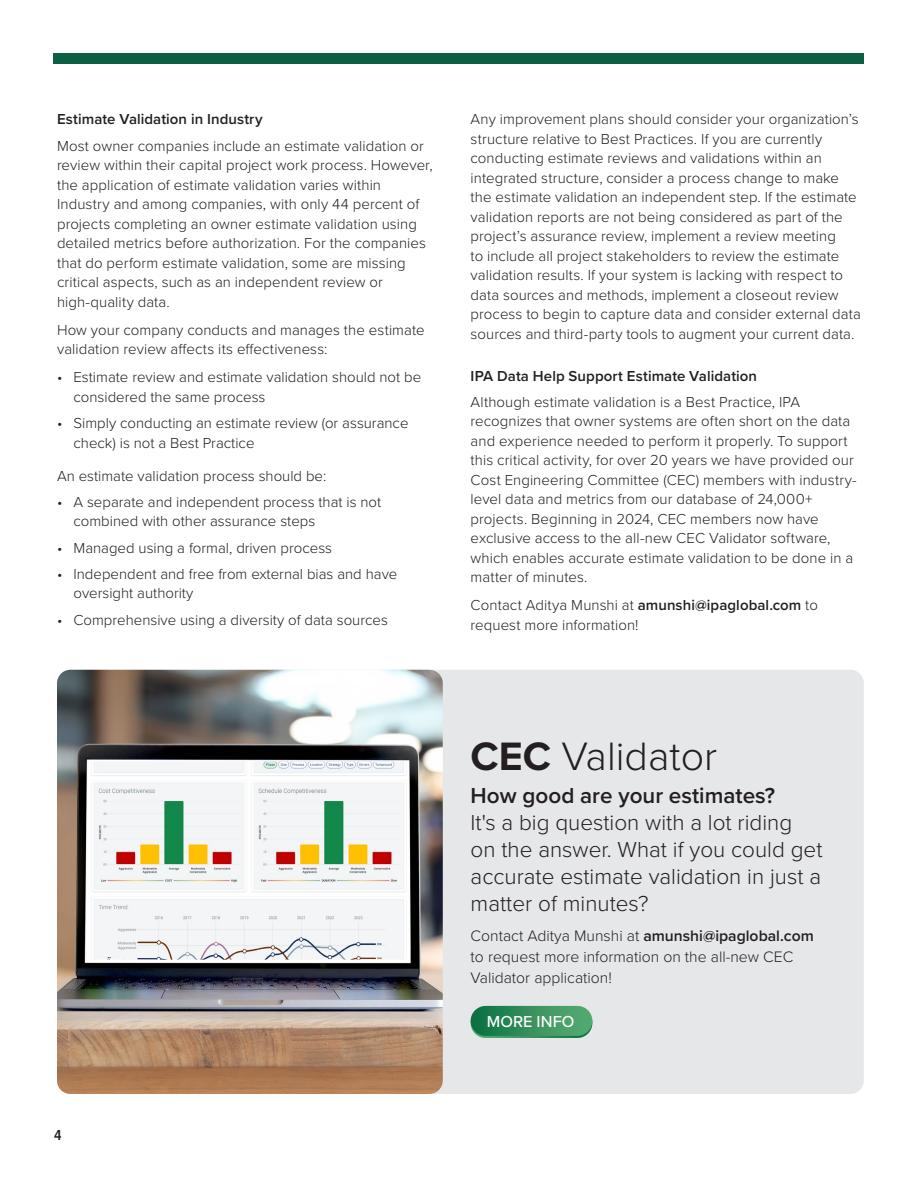
<style>
.page{position:relative;width:918px;height:1188px;background:#fff}
.page>*{position:absolute;margin:0;border:0;box-sizing:border-box;transform-origin:0 0}
.indented_body{font:300 41.1px "Proxima Nova";color:#231f20}
.indented_body-2{font:300 22.5px/27px "Proxima Nova";color:#231f20}
.indented_body-3{font:600 22.5px "Proxima Nova";color:#231f20}
._2-Sub{font:500 16.5px "Proxima Nova";color:#fff}
.indented_body-4{font:300 15.75px/21px "Proxima Nova";color:#231f20}
._3-body{font:300 15px/19.5px "Proxima Nova";letter-spacing:.005em;color:#231f20}
.indented_body-5{font:300 15px/19.5px "Proxima Nova";color:#231f20}
._2-Sub-2{font:600 15px "Proxima Nova";letter-spacing:.005em;color:#231f20}
.t1{font:600 15px "Proxima Nova Cond";color:#231f20}
.s1{font-weight:600}
.s2{font-weight:700}
</style>
<div class="page">
<div style="left:57px;top:670px;width:807px;height:424px;background:#e6e7e9;border-radius:14px"></div>
<div style="left:54px;top:53px;width:810px;height:11px;background:#0b6044"></div>
<img style="left:57px;top:670px;width:386px;height:424px">
<img style="left:88px;top:761px;width:321px;height:199px">
<svg style="left:471px;top:1008px;width:121px;height:30px"></svg>
<div style="left:471px;top:1006px;width:121px;height:30px;background:linear-gradient(to right,#0d7143,#5cae74);border-radius:15px"></div>
<p class="_2-Sub-2" style="left:57px;top:108px;width:207px">Estimate Validation in Industry</p>
<p class="_3-body" style="left:57px;top:135px;width:377px">Most owner companies include an estimate validation or review within their capital project work process. However, the application of estimate validation varies within Industry and among companies, with only 44 percent of projects completing an owner estimate validation using detailed metrics before authorization. For the companies that do perform estimate validation, some are missing critical aspects, such as an independent review or high-quality data.</p>
<p class="_3-body" style="left:57px;top:319px;width:369px">How your company conducts and manages the estimate validation review affects its effectiveness:</p>
<p class="indented_body-5" style="left:74px;top:367px;width:349px;text-indent:-16px">• Estimate review and estimate validation should not be considered the same process</p>
<p class="indented_body-5" style="left:74px;top:413px;width:337px;text-indent:-16px">• Simply conducting an estimate review (or assurance check) is not a Best Practice</p>
<p class="indented_body-5" style="left:57px;top:465px;width:271px">An estimate validation process should be:</p>
<p class="indented_body-5" style="left:74px;top:491px;width:309px;text-indent:-16px">• A separate and independent process that is not combined with other assurance steps</p>
<p class="indented_body-5" style="left:57px;top:537px;width:277px">• Managed using a formal, driven process</p>
<p class="indented_body-5" style="left:74px;top:563px;width:325px;text-indent:-16px">• Independent and free from external bias and have oversight authority</p>
<p class="indented_body-5" style="left:57px;top:609px;width:332px">• Comprehensive using a diversity of data sources</p>
<p class="_3-body" style="left:471px;top:109px;width:392px">Any improvement plans should consider your organization’s structure relative to Best Practices. If you are currently conducting estimate reviews and validations within an integrated structure, consider a process change to make the estimate validation an independent step. If the estimate validation reports are not being considered as part of the project’s assurance review, implement a review meeting<br>to include all project stakeholders to review the estimate validation results. If your system is lacking with respect to data sources and methods, implement a closeout review process to begin to capture data and consider external data sources and third-party tools to augment your current data.</p>
<p class="_2-Sub-2" style="left:471px;top:364px;width:288px">IPA Data Help Support Estimate Validation</p>
<p class="_3-body" style="left:471px;top:391px;width:388px">Although estimate validation is a Best Practice, IPA recognizes that owner systems are often short on the data and experience needed to perform it properly. To support this critical activity, for over 20 years we have provided our Cost Engineering Committee (CEC) members with industry&shy;level data and metrics from our database of 24,000+ projects. Beginning in 2024, CEC members now have exclusive access to the all-new CEC Validator software, which enables accurate estimate validation to be done in a matter of minutes.</p>
<p class="_3-body" style="left:471px;top:595px;width:349px">Contact Aditya Munshi at <span class="s1">amunshi@ipaglobal.com</span> to request more information!</p>
<p class="t1" style="left:54px;top:1124px;width:9px">4</p>
<p class="indented_body" style="left:471px;top:726px;width:248px"><span class="s2">CEC</span> Validator</p>
<p class="indented_body-3" style="left:471px;top:779px;width:306px">How good are your estimates?</p>
<p class="indented_body-2" style="left:471px;top:808px;width:353px">It's a big question with a lot riding on the answer. What if you could get accurate estimate validation in just a matter of minutes?</p>
<p class="indented_body-4" style="left:471px;top:924px;width:345px">Contact Aditya Munshi at <span class="s1">amunshi@ipaglobal.com </span>to request more information on the all-new CEC<br>Validator application!</p>
<p class="_2-Sub" style="left:487px;top:1010px;width:89px">MORE INFO</p>
</div>
